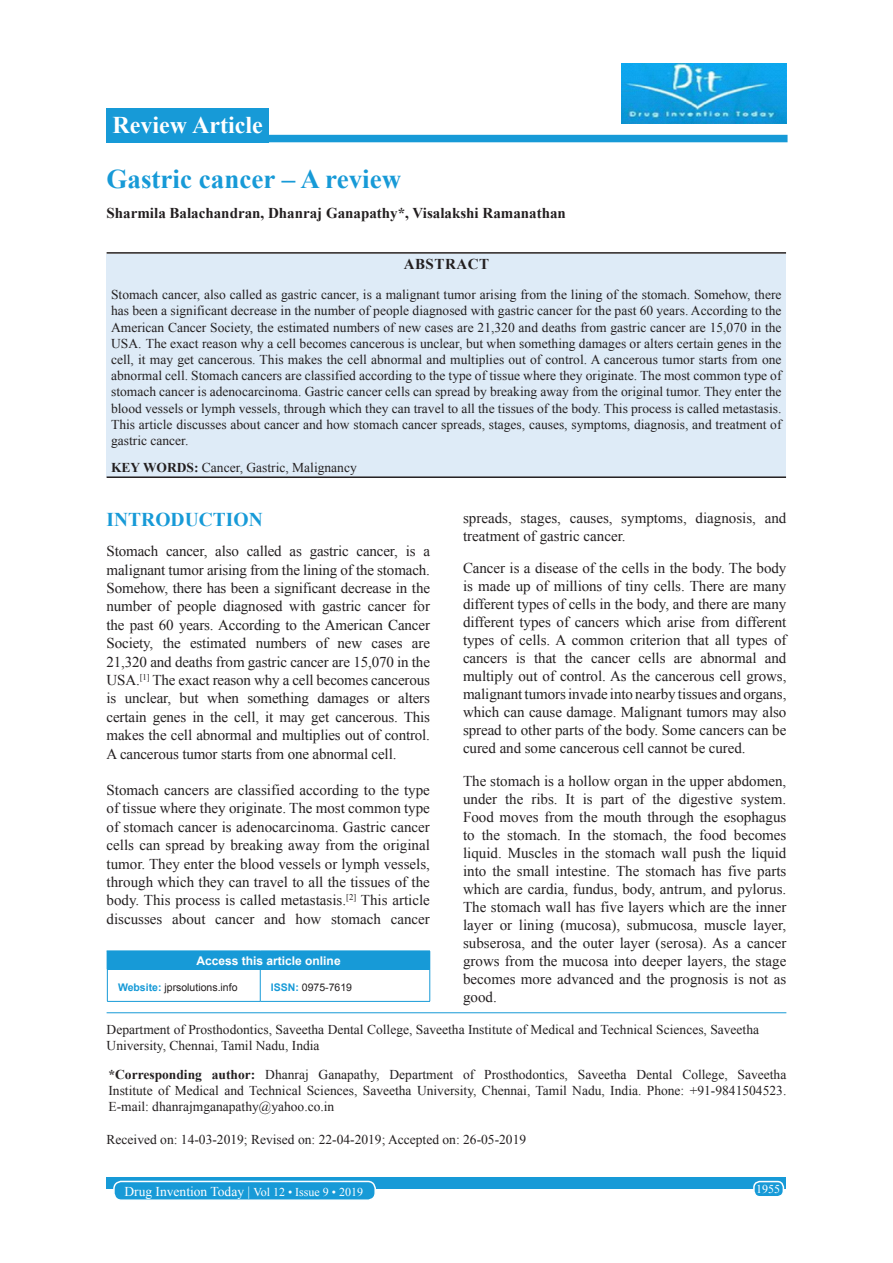
<style>
.page{position:relative;width:893px;height:1263px;background:#fff}
.page>*{position:absolute;margin:0;border:0;box-sizing:border-box;transform-origin:0 0}
.AT{font:700 27px "Times New Roman";color:#179ad7}
.AH{font:700 24px "Times New Roman";color:#fff}
.t1{font:700 19.5px "Times New Roman";color:#179ad7}
.TX{font:15px/18px "Times New Roman";color:#231f20;text-align:justify}
.AU{font:700 15px "Times New Roman";color:#231f20}
.ABSH{font:700 15px "Times New Roman";letter-spacing:.035em;color:#231f20}
.ABS{font:13.5px/16.2px "Times New Roman";color:#231f20;text-align:justify}
.ADD{font:13.5px/16.2px "Times New Roman";color:#231f20;text-align:justify}
.AFF{font:13.5px/16.2px "Times New Roman";color:#231f20}
.HIS{font:13.5px "Times New Roman";color:#231f20}
.RF{font:13.5px "Times New Roman";color:#fff}
.KWD{font:13.5px "Times New Roman";color:#231f20}
.ATAO{font:700 12px "Arial";color:#fff}
.RF-2{font:12px "Times New Roman";color:#fff}
.WEBSITE{font:10.5px "Arial";color:#231f20}
.s1{font-weight:700}
.s2{font-weight:700;color:#179ad7}
.s3{font-size:12px}
</style>
<div class="page">
<div style="left:106px;top:1177px;width:680px;height:12px;background:#179ad7"></div>
<div style="left:753px;top:1181px;width:30px;height:15px;background:#179ad7;border-radius:6px"></div>
<div style="left:752px;top:1180px;width:31px;height:17px;border:2px solid #fff;border-radius:6px"></div>
<div style="left:114px;top:1181px;width:261px;height:19px;background:#179ad7;border-radius:7px"></div>
<div style="left:113px;top:1180px;width:263px;height:21px;border:2px solid #fff;border-radius:7px"></div>
<div style="left:106px;top:108px;width:162px;height:34px;background:#179ad7"></div>
<div style="left:265px;top:135px;width:522px;height:7px;background:#179ad7"></div>
<hr style="left:106px;top:1012px;width:680px;height:1px;background:#179ad7">
<div style="left:107px;top:951px;width:322px;height:18px;background:#179ad7"></div>
<svg style="left:106px;top:951px;width:1px;height:18px"></svg>
<hr style="left:106px;top:950px;width:154px;height:1px;background:#179ad7">
<hr style="left:260px;top:950px;width:170px;height:1px;background:#179ad7">
<svg style="left:429px;top:951px;width:1px;height:18px"></svg>
<hr style="left:107px;top:969px;width:1px;height:32px;background:#179ad7">
<hr style="left:107px;top:1001px;width:153px;height:1px;background:#179ad7">
<hr style="left:260px;top:969px;width:1px;height:32px;background:#179ad7">
<hr style="left:429px;top:969px;width:1px;height:32px;background:#179ad7">
<hr style="left:260px;top:1001px;width:170px;height:1px;background:#179ad7">
<img style="left:621px;top:63px;width:164px;height:60px">
<div style="left:106px;top:254px;width:679px;height:222px;background:#deebf7"></div>
<hr style="left:106px;top:252px;width:679px;height:2px;background:#231f20">
<hr style="left:106px;top:476px;width:679px;height:2px;background:#231f20">
<p class="AH" style="left:112px;top:108px;width:151px">Review Article</p>
<p class="AT" style="left:106px;top:159px;width:296px">Gastric cancer – A review</p>
<p class="AU" style="left:106px;top:202px;width:460px">Sharmila Balachandran, Dhanraj Ganapathy*, Visalakshi Ramanathan</p>
<p class="ABSH" style="left:403px;top:253px;width:87px">ABSTRACT</p>
<p class="ABS" style="left:111px;top:286px;width:671px">Stomach cancer, also called as gastric cancer, is a malignant tumor arising from the lining of the stomach. Somehow, there has been a significant decrease in the number of people diagnosed with gastric cancer for the past 60 years. According to the American Cancer Society, the estimated numbers of new cases are 21,320 and deaths from gastric cancer are 15,070 in the USA. The exact reason why a cell becomes cancerous is unclear, but when something damages or alters certain genes in the cell, it may get cancerous. This makes the cell abnormal and multiplies out of control. A cancerous tumor starts from one abnormal cell. Stomach cancers are classified according to the type of tissue where they originate. The most common type of stomach cancer is adenocarcinoma. Gastric cancer cells can spread by breaking away from the original tumor. They enter the blood vessels or lymph vessels, through which they can travel to all the tissues of the body. This process is called metastasis.<br>This article discusses about cancer and how stomach cancer spreads, stages, causes, symptoms, diagnosis, and treatment of gastric cancer.</p>
<p class="KWD" style="left:111px;top:458px;width:247px"><span class="s1">KEY WORDS:</span> Cancer, Gastric, Malignancy</p>
<h1 class="t1" style="left:106px;top:505px;width:157px">INTRODUCTION</h1>
<p class="TX" style="left:106px;top:541px;width:325px;line-height:18.5px">Stomach cancer, also called as gastric cancer, is a malignant tumor arising from the lining of the stomach.<br>Somehow, there has been a significant decrease in the number of people diagnosed with gastric cancer for the past 60 years. According to the American Cancer Society, the estimated numbers of new cases are 21,320 and deaths from gastric cancer are 15,070 in the USA.<sup>[1]</sup> The exact reason why a cell becomes cancerous is unclear, but when something damages or alters certain genes in the cell, it may get cancerous. This makes the cell abnormal and multiplies out of control.<br>A cancerous tumor starts from one abnormal cell.</p>
<p class="TX" style="left:106px;top:780px;width:325px;line-height:18.5px">Stomach cancers are classified according to the type of tissue where they originate. The most common type of stomach cancer is adenocarcinoma. Gastric cancer cells can spread by breaking away from the original tumor. They enter the blood vessels or lymph vessels, through which they can travel to all the tissues of the body. This process is called metastasis.<sup>[2]</sup> This article discusses about cancer and how stomach cancer</p>
<p class="ATAO" style="left:196px;top:952px;width:146px">Access this article online</p>
<p class="WEBSITE" style="left:118px;top:980px;width:121px"><span class="s2">Website:</span> jprsolutions.info</p>
<p class="WEBSITE" style="left:271px;top:980px;width:83px"><span class="s2">ISSN:</span> 0975-7619</p>
<p class="TX" style="left:463px;top:508px;width:325px">spreads, stages, causes, symptoms, diagnosis, and treatment of gastric cancer.</p>
<p class="TX" style="left:463px;top:558px;width:325px">Cancer is a disease of the cells in the body. The body is made up of millions of tiny cells. There are many different types of cells in the body, and there are many different types of cancers which arise from different types of cells. A common criterion that all types of cancers is that the cancer cells are abnormal and multiply out of control. As the cancerous cell grows, malignant tumors invade into nearby tissues and organs, which can cause damage. Malignant tumors may also spread to other parts of the body. Some cancers can be cured and some cancerous cell cannot be cured.</p>
<p class="TX" style="left:463px;top:771px;width:325px">The stomach is a hollow organ in the upper abdomen, under the ribs. It is part of the digestive system.<br>Food moves from the mouth through the esophagus to the stomach. In the stomach, the food becomes liquid. Muscles in the stomach wall push the liquid into the small intestine. The stomach has five parts which are cardia, fundus, body, antrum, and pylorus.<br>The stomach wall has five layers which are the inner layer or lining (mucosa), submucosa, muscle layer, subserosa, and the outer layer (serosa). As a cancer grows from the mucosa into deeper layers, the stage becomes more advanced and the prognosis is not as good.</p>
<p class="AFF" style="left:106px;top:1021px;width:653px">Department of Prosthodontics, Saveetha Dental College, Saveetha Institute of Medical and Technical Sciences, Saveetha<br>University, Chennai, Tamil Nadu, India</p>
<p class="ADD" style="left:108px;top:1065px;width:679px"><span class="s1">*Corresponding author:</span> Dhanraj Ganapathy, Department of Prosthodontics, Saveetha Dental College, Saveetha Institute of Medical and Technical Sciences, Saveetha University, Chennai, Tamil Nadu, India. Phone: +91-9841504523.<br>E-mail: dhanrajmganapathy@yahoo.co.in</p>
<p class="HIS" style="left:106px;top:1129px;width:421px">Received on: 14-03-2019; Revised on: 22-04-2019; Accepted on: 26-05-2019</p>
<p class="RF" style="left:124px;top:1181px;width:240px">Drug Invention Today | <span class="s3">Vol 12 • Issue 9 • 2019</span></p>
<p class="RF-2" style="left:755px;top:1180px;width:25px">1955</p>
</div>
